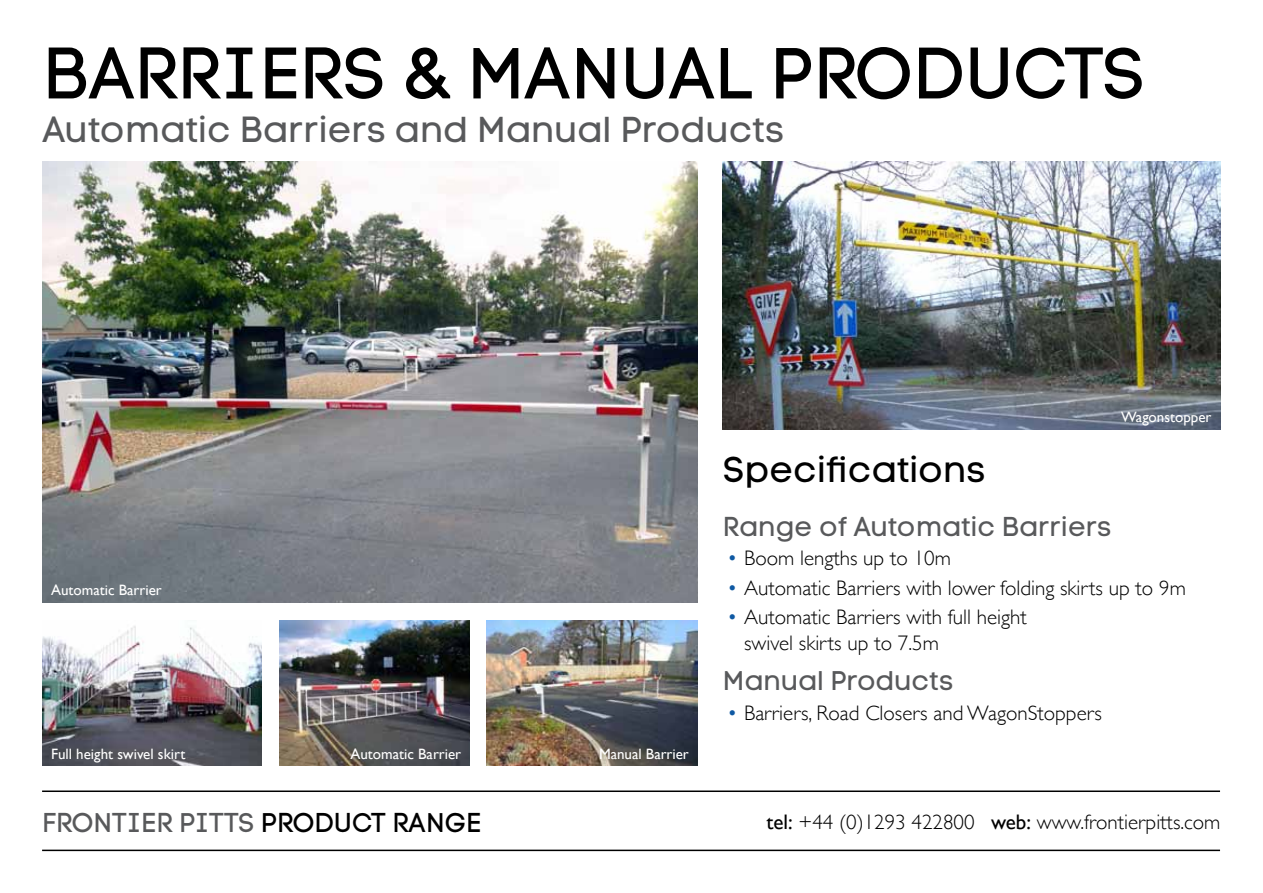
<style>
.page{position:relative;width:1263px;height:893px;background:#fff}
.page>*{position:absolute;margin:0;border:0;box-sizing:border-box;transform-origin:0 0}
.t1{font:72px "Code Pro LC";color:#000}
.t2{font:36px "Code Pro LC";color:#58595b}
.t3{font:36px "Code Pro LC";color:#000}
.t4{font:27px "Code Pro LC";color:#58595b}
.t5{font:300 21px/25.2px "Gill Sans";color:#000}
.t6{font:15px "Gill Sans";color:#fff}
.s1{color:#0f59a3}
.s2{color:#000}
.s3{font-weight:400}
</style>
<div class="page">
<hr style="left:42px;top:790px;width:1178px;height:2px;background:#000">
<hr style="left:42px;top:850px;width:1178px;height:1px;background:#000">
<img style="left:486px;top:621px;width:211px;height:144px">
<img style="left:279px;top:621px;width:190px;height:144px">
<img style="left:43px;top:162px;width:654px;height:441px">
<img style="left:43px;top:626px;width:219px;height:139px">
<img style="left:723px;top:162px;width:497px;height:268px">
<h1 class="t1" style="left:43px;top:32px;width:820px">BARRIERS &amp; Manual Prod</h1>
<h1 class="t1" style="left:965px;top:32px;width:92px">ucts</h1>
<h2 class="t2" style="left:43px;top:108px;width:743px">Automatic Barriers and Manual Products</h2>
<p class="t6" style="left:51px;top:582px;width:112px">Automatic Barrier</p>
<p class="t6" style="left:51px;top:745px;width:136px">Full height swivel skirt</p>
<p class="t6" style="left:350px;top:745px;width:112px">Automatic Barrier</p>
<p class="t6" style="left:599px;top:745px;width:91px">Manual Barrier</p>
<p class="t6" style="left:1121px;top:408px;width:92px">Wagonstopper</p>
<h2 class="t3" style="left:723px;top:449px;width:264px">Specifications</h2>
<p class="t4" style="left:723px;top:511px;width:390px">Range of Automatic Barriers</p>
<p class="t5" style="left:727px;top:545px;width:225px"><span class="s1">•</span> Boom lengths up to 10m</p>
<p class="t5" style="left:727px;top:574px;width:460px"><span class="s1">•</span> Automatic Barriers with lower folding skirts up to 9m</p>
<p class="t5" style="left:744px;top:604px;width:284px;text-indent:-17px"><span class="s1">•</span> Automatic Barriers with full height swivel skirts up to 7.5m</p>
<p class="t4" style="left:723px;top:665px;width:232px">Manual Products</p>
<p class="t5" style="left:727px;top:699px;width:376px"><span class="s1">•</span> Barriers, Road Closers and WagonStoppers</p>
<p class="t4" style="left:42px;top:807px;width:440px">FRONTIER PITTS <span class="s2">PRODUCT RANGE</span></p>
<p class="t5" style="left:766px;top:808px;width:456px"><span class="s3">tel:</span> +44 (0)1293 422800 <span class="s3">web:</span> www.frontierpitts.com</p>
</div>
